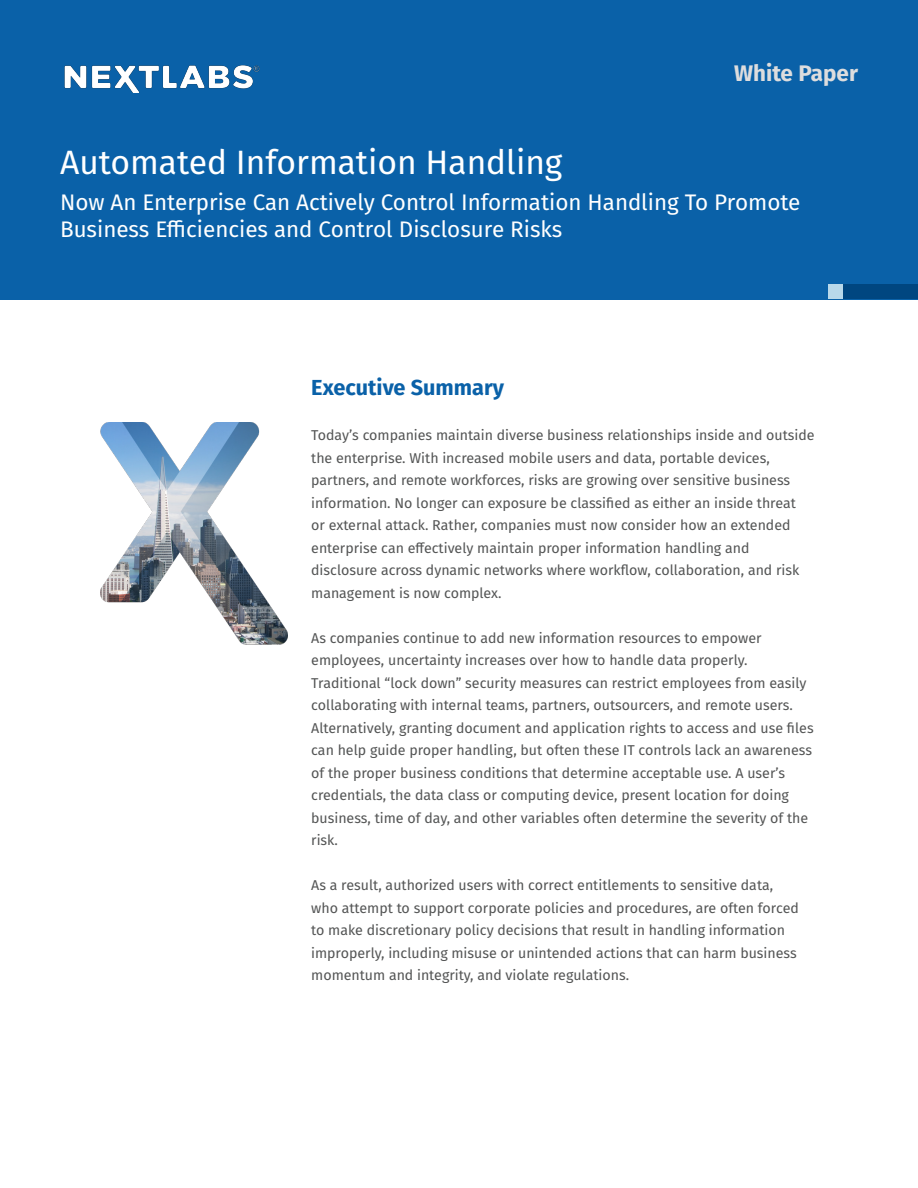
<style>
.page{position:relative;width:918px;height:1188px;background:#fff}
.page>*{position:absolute;margin:0;border:0;box-sizing:border-box;transform-origin:0 0}
.t1{font:33.75px "Fira Sans";color:#fff}
.t2{font:22.5px/27px "Fira Sans";color:#fff}
.t3{font:700 22.5px "Fira Sans";color:#ddddde}
.t4{font:700 21.75px "Fira Sans";color:#0a61a8}
.Body_Copy{font:14.25px/22.5px "Fira Sans";color:#545555}
</style>
<div class="page">
<img style="left:100px;top:422px;width:188px;height:223px">
<div style="left:0;top:0;width:918px;height:300px;background:#0a61a8"></div>
<img style="left:64px;top:65px;width:196px;height:28px">
<div style="left:843px;top:284px;width:75px;height:15px;background:#004680"></div>
<div style="left:828px;top:284px;width:15px;height:15px;background:#b8d8ea"></div>
<p class="t3" style="left:734px;top:54px;width:125px">White Paper</p>
<p class="t1" style="left:60px;top:137px;width:504px">Automated Information Handling</p>
<p class="t2" style="left:60px;top:188px;width:742px">Now An Enterprise Can Actively Control Information Handling To Promote<br>Business Efficiencies and Control Disclosure Risks</p>
<p class="t4" style="left:311px;top:369px;width:194px">Executive Summary</p>
<p class="Body_Copy" style="left:311px;top:424px;width:505px">Today’s companies maintain diverse business relationships inside and outside the enterprise. With increased mobile users and data, portable devices, partners, and remote workforces, risks are growing over sensitive business information. No longer can exposure be classified as either an inside threat<br>or external attack. Rather, companies must now consider how an extended enterprise can effectively maintain proper information handling and disclosure across dynamic networks where workflow, collaboration, and risk management is now complex.</p>
<p class="Body_Copy" style="left:311px;top:626px;width:504px">As companies continue to add new information resources to empower employees, uncertainty increases over how to handle data properly.<br>Traditional “lock down” security measures can restrict employees from easily collaborating with internal teams, partners, outsourcers, and remote users.<br>Alternatively, granting document and application rights to access and use files can help guide proper handling, but often these IT controls lack an awareness of the proper business conditions that determine acceptable use. A user’s credentials, the data class or computing device, present location for doing business, time of day, and other variables often determine the severity of the risk.</p>
<p class="Body_Copy" style="left:311px;top:874px;width:489px">As a result, authorized users with correct entitlements to sensitive data, who attempt to support corporate policies and procedures, are often forced to make discretionary policy decisions that result in handling information improperly, including misuse or unintended actions that can harm business momentum and integrity, and violate regulations.</p>
</div>
